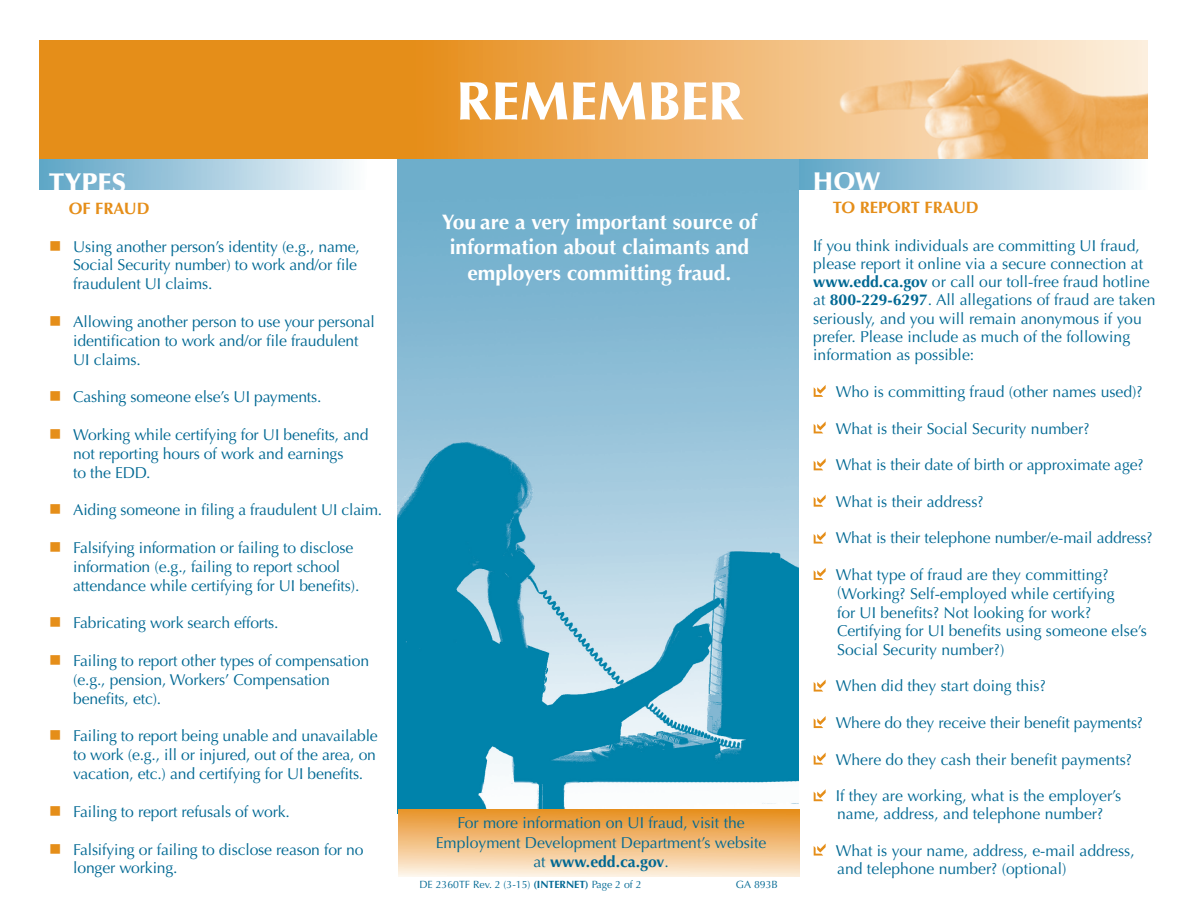
<style>
.page{position:relative;width:1188px;height:918px;background:#fff}
.page>*{position:absolute;margin:0;border:0;box-sizing:border-box;transform-origin:0 0}
.t1{font:900 54px "Optima";color:#fff}
.t2{font:900 27px "Optima";color:#fff}
.t3{font:900 25.5px "Optima";color:#fff}
.t4{font:700 21px "Optima";color:#fff}
.t5{font:700 16.5px "Optima";color:#e58e19}
.BODY_TEXT{font:15.75px/18.9px "Optima";letter-spacing:-.01em;color:#006893}
.t6{font:10.5px "Optima";color:#006893}
.s1{color:#e58e19}
.s2{font-weight:700}
</style>
<div class="page">
<div style="left:798px;top:159px;width:349px;height:31px;background:linear-gradient(to right,#5ca3c5,#f8fafc)"></div>
<img style="left:398px;top:159px;width:400px;height:654px">
<div style="left:399px;top:809px;width:401px;height:68px;background:linear-gradient(to bottom,#e78e20,#fdeede)"></div>
<div style="left:40px;top:157px;width:357px;height:33px;background:linear-gradient(to right,#5ba3c5,#fff)"></div>
<svg style="left:40px;top:40px;width:1108px;height:119px"></svg>
<img style="left:749px;top:40px;width:398px;height:119px">
<svg style="left:814px;top:385px;width:12px;height:12px"></svg>
<svg style="left:814px;top:421px;width:12px;height:12px"></svg>
<svg style="left:814px;top:458px;width:12px;height:12px"></svg>
<svg style="left:814px;top:495px;width:12px;height:12px"></svg>
<svg style="left:814px;top:532px;width:12px;height:12px"></svg>
<svg style="left:814px;top:568px;width:12px;height:12px"></svg>
<svg style="left:814px;top:844px;width:12px;height:12px"></svg>
<svg style="left:814px;top:680px;width:12px;height:12px"></svg>
<svg style="left:814px;top:716px;width:12px;height:12px"></svg>
<svg style="left:814px;top:753px;width:12px;height:12px"></svg>
<svg style="left:814px;top:789px;width:12px;height:12px"></svg>
<p class="t2" style="left:49px;top:167px;width:79px">TYPES</p>
<p class="t5" style="left:69px;top:199px;width:82px">OF FRAUD</p>
<p class="BODY_TEXT" style="left:73px;top:237px;width:288px;text-indent:-24px"><span class="s1">■</span> Using another person’s identity (e.g., name,<br>Social Security number) to work and/or file fraudulent UI claims.</p>
<p class="BODY_TEXT" style="left:73px;top:312px;width:303px;text-indent:-24px"><span class="s1">■</span> Allowing another person to use your personal identification to work and/or file fraudulent<br>UI claims.</p>
<p class="BODY_TEXT" style="left:49px;top:388px;width:274px"><span class="s1">■</span> Cashing someone else’s UI payments.</p>
<p class="BODY_TEXT" style="left:73px;top:425px;width:297px;text-indent:-24px"><span class="s1">■</span> Working while certifying for UI benefits, and not reporting hours of work and earnings<br>to the EDD.</p>
<p class="BODY_TEXT" style="left:49px;top:501px;width:335px"><span class="s1">■</span> Aiding someone in filing a fraudulent UI claim.</p>
<p class="BODY_TEXT" style="left:73px;top:539px;width:288px;text-indent:-24px"><span class="s1">■</span> Falsifying information or failing to disclose information (e.g., failing to report school attendance while certifying for UI benefits).</p>
<p class="BODY_TEXT" style="left:49px;top:614px;width:231px"><span class="s1">■</span> Fabricating work search efforts.</p>
<p class="BODY_TEXT" style="left:73px;top:652px;width:297px;text-indent:-24px"><span class="s1">■</span> Failing to report other types of compensation (e.g., pension, Workers’ Compensation benefits, etc).</p>
<p class="BODY_TEXT" style="left:73px;top:727px;width:306px;text-align:justify;text-indent:-24px"><span class="s1">■</span> Failing to report being unable and unavailable to work (e.g., ill or injured, out of the area, on vacation, etc.) and certifying for UI benefits.</p>
<p class="BODY_TEXT" style="left:49px;top:802px;width:242px"><span class="s1">■</span> Failing to report refusals of work.</p>
<p class="BODY_TEXT" style="left:73px;top:840px;width:292px;text-indent:-24px"><span class="s1">■</span> Falsifying or failing to disclose reason for no longer working.</p>
<p class="t1" style="left:456px;top:70px;width:289px">REMEMBER</p>
<p class="t4" style="left:442px;top:210px;width:317px">You are a very important source of</p>
<p class="t4" style="left:450px;top:235px;width:301px">information about claimants and</p>
<p class="t4" style="left:467px;top:260px;width:266px">employers committing fraud.</p>
<p class="BODY_TEXT" style="left:436px;top:813px;width:332px;line-height:19.5px;text-align:center">For more information on UI fraud, visit the<br>Employment Development Department’s website at <span class="s2">www.edd.ca.gov</span>.</p>
<p class="t6" style="left:419px;top:879px;width:224px">DE 2360TF Rev. 2 (3-15) <span class="s2">(INTERNET)</span> Page 2 of 2</p>
<p class="t6" style="left:736px;top:879px;width:44px">GA 893B</p>
<p class="t3" style="left:813px;top:167px;width:69px">HOW</p>
<p class="t5" style="left:833px;top:198px;width:148px">TO REPORT FRAUD</p>
<p class="BODY_TEXT" style="left:813px;top:236px;width:344px;line-height:18.3px">If you think individuals are committing UI fraud, please report it online via a secure connection at <span class="s2">www.edd.ca.gov</span> or call our toll-free fraud hotline at <span class="s2">800-229-6297</span>. All allegations of fraud are taken seriously, and you will remain anonymous if you prefer. Please include as much of the following information as possible:</p>
<p class="BODY_TEXT" style="left:836px;top:382px;width:309px">Who is committing fraud (other names used)?</p>
<p class="BODY_TEXT" style="left:836px;top:419px;width:255px">What is their Social Security number?</p>
<p class="BODY_TEXT" style="left:836px;top:456px;width:309px">What is their date of birth or approximate age?</p>
<p class="BODY_TEXT" style="left:836px;top:492px;width:149px">What is their address?</p>
<p class="BODY_TEXT" style="left:836px;top:529px;width:318px">What is their telephone number/e-mail address?</p>
<p class="BODY_TEXT" style="left:836px;top:565px;width:313px">What type of fraud are they committing? (Working? Self-employed while certifying<br>for UI benefits? Not looking for work?<br>Certifying for UI benefits using someone else’s Social Security number?)</p>
<p class="BODY_TEXT" style="left:836px;top:677px;width:212px">When did they start doing this?</p>
<p class="BODY_TEXT" style="left:836px;top:713px;width:309px">Where do they receive their benefit payments?</p>
<p class="BODY_TEXT" style="left:836px;top:750px;width:298px">Where do they cash their benefit payments?</p>
<p class="BODY_TEXT" style="left:836px;top:787px;width:287px;line-height:18.3px">If they are working, what is the employer’s name, address, and telephone number?</p>
<p class="BODY_TEXT" style="left:836px;top:842px;width:301px;line-height:18.3px">What is your name, address, e-mail address, and telephone number? (optional)</p>
</div>
